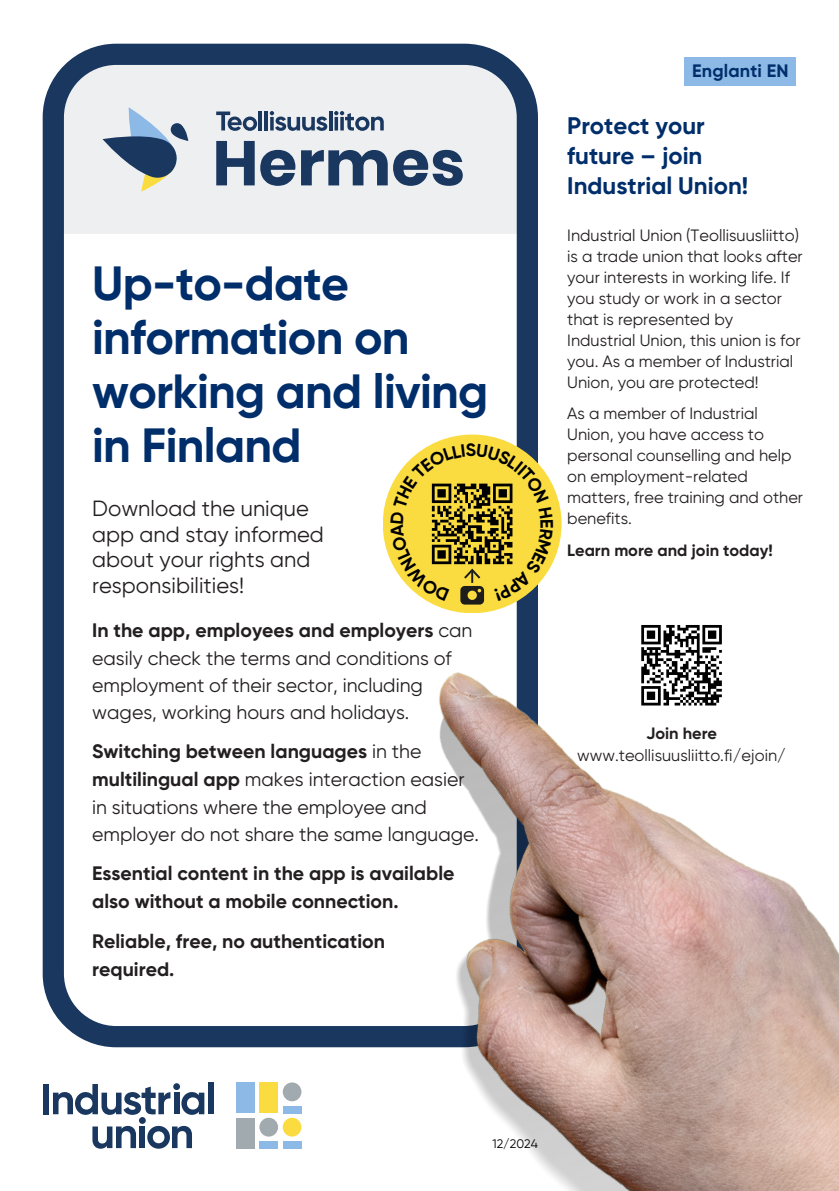
<style>
.page{position:relative;width:839px;height:1191px;background:#fff}
.page>*{position:absolute;margin:0;border:0;box-sizing:border-box;transform-origin:0 0}
.t1{font:700 48px/54px "Gilroy";letter-spacing:-.015em;color:#002e6b}
.t2{font:700 24px/30px "Gilroy";color:#002e6b}
.t3{font:22px/25.6px "Gilroy";color:#231f20}
.t4{font:19.4px/27.2px "Gilroy";color:#231f20}
.t5{font:700 19.4px/27.8px "Gilroy";color:#231f20}
.t6{font:700 18px "Gilroy";letter-spacing:.01em;color:#002e6b}
.t7{font:16.4px/21px "Gilroy";color:#231f20}
.t8{font:700 16.4px "Gilroy";color:#231f20}
.t9{font:12.4px "Gilroy";color:#000}
.s1{font-weight:700}
</style>
<div class="page">
<div style="left:52px;top:64px;width:477px;height:169px;background:#eeeff1"></div>
<svg style="left:103px;top:107px;width:85px;height:85px"></svg>
<svg style="left:216px;top:141px;width:79px;height:45px"></svg>
<svg style="left:301px;top:150px;width:162px;height:36px"></svg>
<svg style="left:216px;top:112px;width:41px;height:19px"></svg>
<hr style="left:258px;top:111px;width:4px;height:19px;background:#19375f">
<hr style="left:264px;top:111px;width:4px;height:19px;background:#19375f">
<svg style="left:270px;top:111px;width:57px;height:20px"></svg>
<hr style="left:329px;top:111px;width:3px;height:19px;background:#19375f">
<svg style="left:334px;top:111px;width:50px;height:20px"></svg>
<div style="left:43px;top:44px;width:495px;height:1003px;border:21px solid #19375f;border-radius:63px"></div>
<div style="left:383px;top:435px;width:178px;height:178px;background:#fadc41;border-radius:50%"></div>
<div style="left:684px;top:57px;width:111px;height:28px;background:#8cb9e6"></div>
<div style="left:43px;top:1084px;width:6px;height:30px;background:#19375f"></div>
<svg style="left:53px;top:1084px;width:117px;height:31px"></svg>
<div style="left:174px;top:1093px;width:5px;height:21px;background:#19375f"></div>
<div style="left:173px;top:1083px;width:7px;height:7px;background:#19375f;border-radius:50%"></div>
<svg style="left:181px;top:1092px;width:23px;height:23px"></svg>
<div style="left:208px;top:1083px;width:5px;height:31px;background:#19375f"></div>
<svg style="left:92px;top:1126px;width:44px;height:23px"></svg>
<div style="left:139px;top:1117px;width:7px;height:7px;background:#19375f;border-radius:50%"></div>
<div style="left:140px;top:1127px;width:5px;height:21px;background:#19375f"></div>
<svg style="left:147px;top:1126px;width:45px;height:23px"></svg>
<img style="left:235px;top:605px;width:603px;height:586px">
<div style="left:635px;top:619px;width:92px;height:92px;background:#fff"></div>
<svg style="left:641px;top:625px;width:81px;height:81px"></svg>
<svg style="left:390px;top:443px;width:163px;height:162px"></svg>
<p class="t1" style="left:92px;top:256px;width:397px">Up-to-date information on working and living in Finland</p>
<h3 class="t3" style="left:92px;top:496px;width:233px">Download the unique app and stay informed about your rights and responsibilities!</h3>
<p class="t4" style="left:92px;top:617px;width:382px"><span class="s1">In the app, employees and employers</span> can easily check the terms and conditions of employment of their sector, including wages, working hours and holidays.</p>
<p class="t4" style="left:92px;top:738px;width:388px"><span class="s1">Switching between languages</span> in the <span class="s1">multilingual app</span> makes interaction easier in situations where the employee and employer do not share the same language.</p>
<p class="t5" style="left:92px;top:860px;width:364px">Essential content in the app is available also without a mobile connection.</p>
<p class="t5" style="left:92px;top:928px;width:294px">Reliable, free, no authentication required.</p>
<p class="t6" style="left:692px;top:60px;width:98px">Englanti EN</p>
<h2 class="t2" style="left:567px;top:111px;width:182px">Protect your future – join<br>Industrial Union!</h2>
<h1 class="t7" style="left:567px;top:225px;width:237px">Industrial Union (Teollisuusliitto) is a trade union that looks after your interests in working life. If you study or work in a sector that is represented by<br>Industrial Union, this union is for you. As a member of Industrial<br>Union, you are protected!</h1>
<h3 class="t7" style="left:567px;top:403px;width:237px">As a member of Industrial<br>Union, you have access to personal counselling and help on employment-related matters, free training and other benefits.</h3>
<h6 class="t8" style="left:567px;top:540px;width:207px">Learn more and join today!</h6>
<p class="t8" style="left:646px;top:723px;width:73px">Join here</p>
<p class="t7" style="left:577px;top:745px;width:210px">www.teollisuusliitto.fi/ejoin/</p>
<p class="t9" style="left:492px;top:1136px;width:47px">12/2024</p>
</div>
